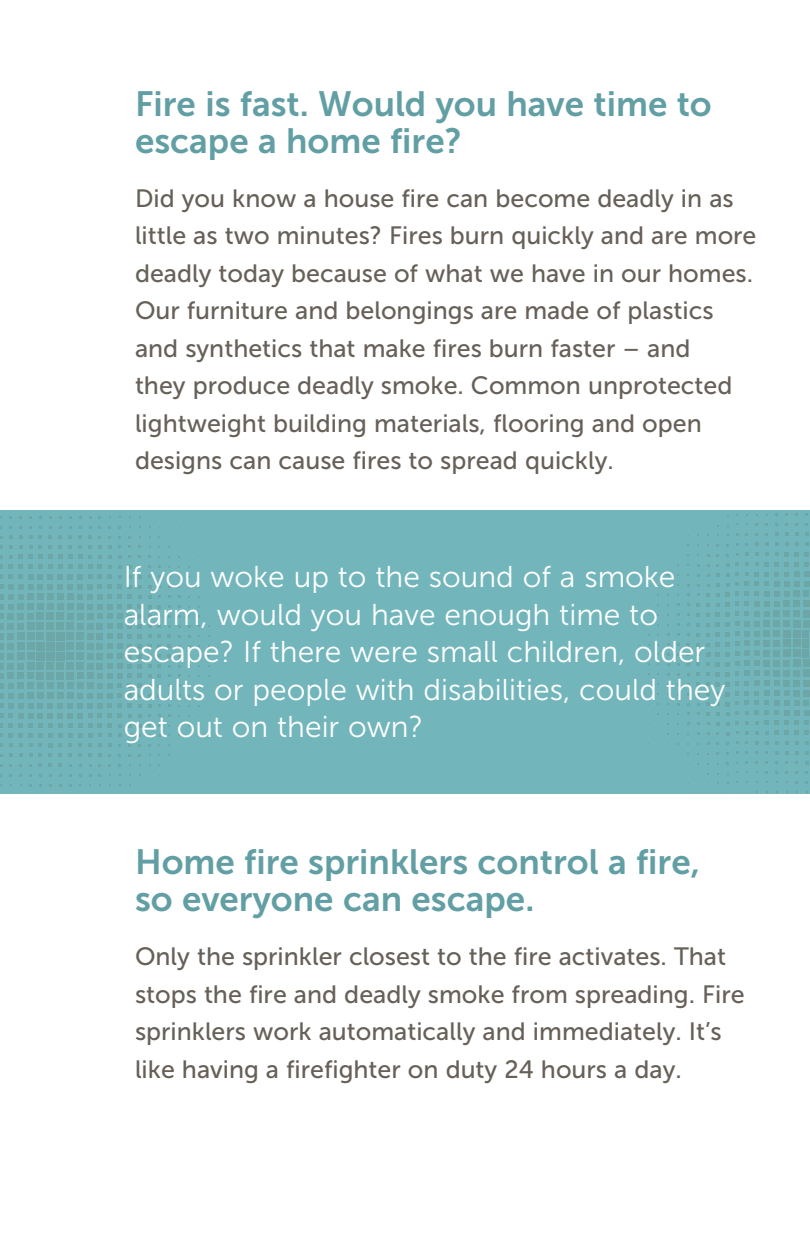
<style>
.page{position:relative;width:810px;height:1260px;background:#fff}
.page>*{position:absolute;margin:0;border:0;box-sizing:border-box;transform-origin:0 0}
.t1{font:35px/37.5px "Museo Sans 700";color:#629fa4}
.t2{font:30px/37.5px "Museo Sans 300";color:#fff}
.t3{font:25px/37.5px "Museo Sans 500";color:#676058}
</style>
<div class="page">
<div style="left:0;top:510px;width:809px;height:284px;background:#72b6bb"></div>
<svg style="left:706px;top:712px;width:4px;height:4px"></svg>
<svg style="left:706px;top:702px;width:4px;height:4px"></svg>
<svg style="left:706px;top:692px;width:4px;height:4px"></svg>
<svg style="left:706px;top:682px;width:4px;height:4px"></svg>
<svg style="left:706px;top:672px;width:4px;height:4px"></svg>
<svg style="left:696px;top:673px;width:4px;height:3px"></svg>
<svg style="left:706px;top:662px;width:4px;height:4px"></svg>
<svg style="left:696px;top:663px;width:4px;height:3px"></svg>
<svg style="left:696px;top:653px;width:4px;height:3px"></svg>
<svg style="left:706px;top:643px;width:4px;height:13px"></svg>
<svg style="left:696px;top:643px;width:4px;height:3px"></svg>
<svg style="left:706px;top:633px;width:4px;height:4px"></svg>
<svg style="left:696px;top:633px;width:4px;height:3px"></svg>
<svg style="left:706px;top:623px;width:4px;height:4px"></svg>
<svg style="left:696px;top:623px;width:4px;height:3px"></svg>
<svg style="left:706px;top:613px;width:4px;height:4px"></svg>
<svg style="left:706px;top:603px;width:4px;height:4px"></svg>
<svg style="left:706px;top:593px;width:4px;height:4px"></svg>
<svg style="left:19px;top:535px;width:3px;height:4px"></svg>
<svg style="left:29px;top:535px;width:3px;height:4px"></svg>
<svg style="left:39px;top:535px;width:3px;height:4px"></svg>
<svg style="left:49px;top:535px;width:3px;height:4px"></svg>
<svg style="left:59px;top:535px;width:3px;height:4px"></svg>
<svg style="left:69px;top:535px;width:3px;height:4px"></svg>
<svg style="left:79px;top:535px;width:3px;height:4px"></svg>
<svg style="left:9px;top:545px;width:3px;height:4px"></svg>
<svg style="left:19px;top:545px;width:3px;height:4px"></svg>
<svg style="left:29px;top:545px;width:3px;height:4px"></svg>
<svg style="left:39px;top:545px;width:3px;height:4px"></svg>
<svg style="left:48px;top:545px;width:4px;height:4px"></svg>
<svg style="left:58px;top:545px;width:4px;height:4px"></svg>
<svg style="left:68px;top:545px;width:4px;height:4px"></svg>
<svg style="left:78px;top:545px;width:4px;height:4px"></svg>
<svg style="left:88px;top:545px;width:4px;height:4px"></svg>
<svg style="left:98px;top:545px;width:4px;height:4px"></svg>
<svg style="left:108px;top:545px;width:3px;height:4px"></svg>
<svg style="left:98px;top:555px;width:4px;height:4px"></svg>
<svg style="left:108px;top:555px;width:4px;height:4px"></svg>
<svg style="left:118px;top:555px;width:3px;height:4px"></svg>
<svg style="left:148px;top:624px;width:4px;height:4px"></svg>
<svg style="left:148px;top:634px;width:4px;height:4px"></svg>
<svg style="left:148px;top:644px;width:4px;height:4px"></svg>
<svg style="left:158px;top:644px;width:3px;height:4px"></svg>
<svg style="left:148px;top:654px;width:4px;height:4px"></svg>
<svg style="left:158px;top:654px;width:3px;height:4px"></svg>
<svg style="left:148px;top:664px;width:4px;height:4px"></svg>
<svg style="left:158px;top:664px;width:3px;height:4px"></svg>
<svg style="left:148px;top:674px;width:3px;height:4px"></svg>
<svg style="left:158px;top:674px;width:3px;height:4px"></svg>
<svg style="left:148px;top:684px;width:3px;height:4px"></svg>
<svg style="left:148px;top:694px;width:3px;height:4px"></svg>
<svg style="left:0;top:555px;width:93px;height:192px"></svg>
<svg style="left:68px;top:754px;width:4px;height:3px"></svg>
<svg style="left:78px;top:754px;width:4px;height:3px"></svg>
<svg style="left:88px;top:754px;width:4px;height:3px"></svg>
<svg style="left:77px;top:565px;width:65px;height:182px"></svg>
<svg style="left:716px;top:533px;width:93px;height:232px"></svg>
<h1 class="t1" style="left:135px;top:85px;width:578px">Fire is fast. Would you have time to escape a home fire?</h1>
<p class="t3" style="left:135px;top:180px;width:623px">Did you know a house fire can become deadly in as little as two minutes? Fires burn quickly and are more deadly today because of what we have in our homes.<br>Our furniture and belongings are made of plastics and synthetics that make fires burn faster – and<br>they produce deadly smoke. Common unprotected lightweight building materials, flooring and open designs can cause fires to spread quickly.</p>
<p class="t2" style="left:124px;top:558px;width:603px">If you woke up to the sound of a smoke alarm, would you have enough time to escape? If there were small children, older adults or people with disabilities, could they get out on their own?</p>
<h1 class="t1" style="left:135px;top:843px;width:567px">Home fire sprinklers control a fire, so everyone can escape.</h1>
<p class="t3" style="left:135px;top:938px;width:611px">Only the sprinkler closest to the fire activates. That stops the fire and deadly smoke from spreading. Fire sprinklers work automatically and immediately. It’s like having a firefighter on duty 24 hours a day.</p>
</div>
